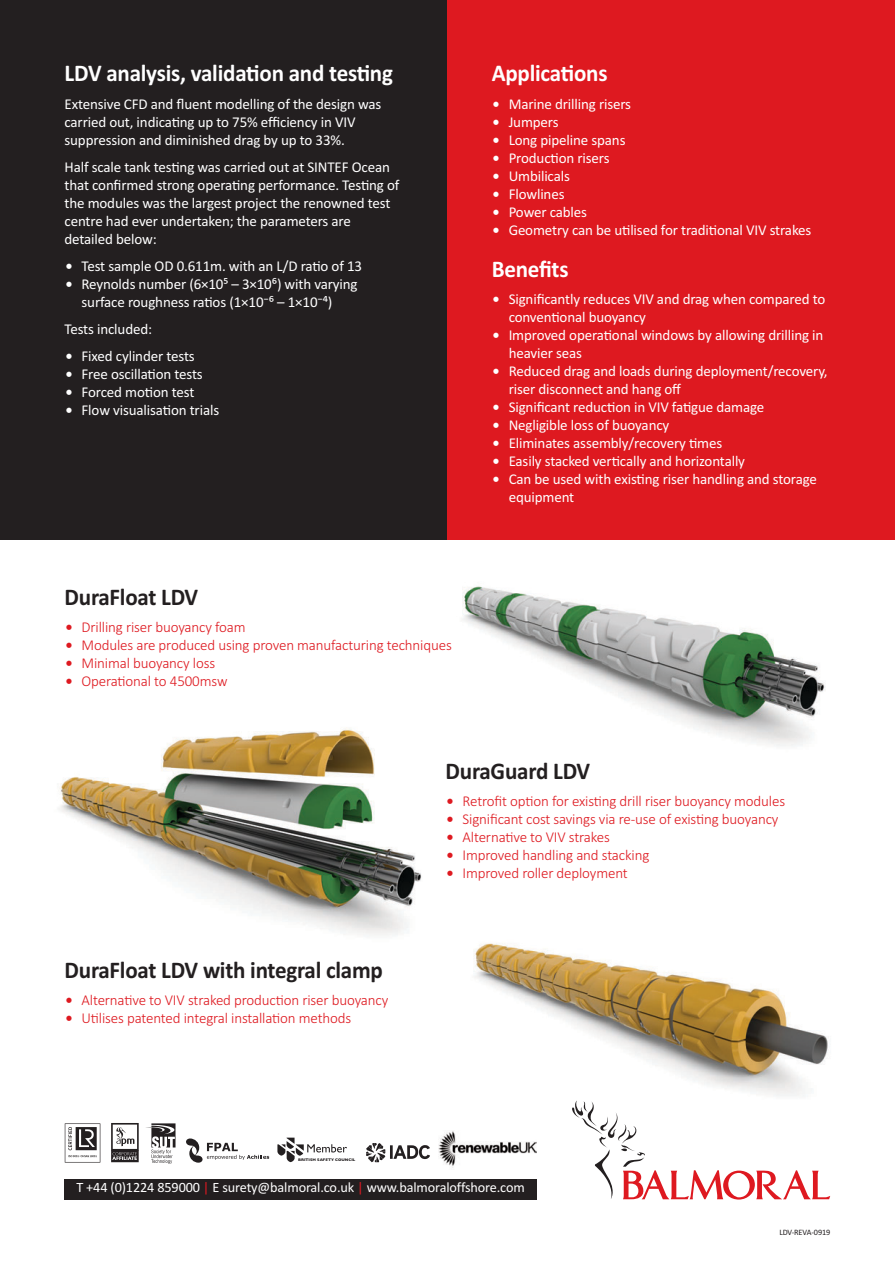
<style>
.page{position:relative;width:895px;height:1267px;background:#fff}
.page>*{position:absolute;margin:0;border:0;box-sizing:border-box;transform-origin:0 0}
.t1{font:700 24px "Calibri";letter-spacing:-.01em;color:#231f20;scale:.96 1}
.t2{font:700 24px "Calibri";letter-spacing:-.01em;color:#fff;scale:.96 1}
.t3{font:15px/18px "Calibri";letter-spacing:-.01em;color:#fff}
.t4{font:300 15px "Calibri";letter-spacing:-.01em;color:#de1920}
.t5{font:14.25px "Calibri";letter-spacing:-.01em;color:#fff}
.t6{font:8.25px "Calibri";letter-spacing:-.01em;color:#231f20}
.t7{font:700 3.75px "Gill Sans";color:#231f20;scale:1.05 1}
.s1{font-weight:700}
.s2{color:#de1920}
</style>
<div class="page">
<img style="left:462px;top:586px;width:364px;height:160px">
<img style="left:59px;top:727px;width:363px;height:208px">
<img style="left:473px;top:943px;width:355px;height:153px">
<div style="left:0;top:0;width:447px;height:540px;background:#231f20"></div>
<div style="left:447px;top:0;width:447px;height:540px;background:#de1920"></div>
<svg style="left:572px;top:1100px;width:258px;height:99px"></svg>
<svg style="left:366px;top:1143px;width:64px;height:19px"></svg>
<svg style="left:186px;top:1138px;width:83px;height:24px"></svg>
<svg style="left:277px;top:1137px;width:70px;height:25px"></svg>
<svg style="left:65px;top:1123px;width:35px;height:39px"></svg>
<svg style="left:111px;top:1123px;width:28px;height:39px"></svg>
<svg style="left:146px;top:1123px;width:29px;height:40px"></svg>
<img style="left:438px;top:1131px;width:98px;height:37px">
<div style="left:65px;top:1178px;width:471px;height:21px;background:#231f20"></div>
<h1 class="t2" style="left:65px;top:65px;width:343px">LDV analysis, validation and testing</h1>
<p class="t3" style="left:65px;top:96px;width:318px">Extensive CFD and fluent modelling of the design was carried out, indicating up to 75% efficiency in VIV suppression and diminished drag by up to 33%.</p>
<p class="t3" style="left:65px;top:159px;width:336px">Half scale tank testing was carried out at SINTEF Ocean that confirmed strong operating performance. Testing of the modules was the largest project the renowned test centre had ever undertaken; the parameters are detailed below:</p>
<p class="t3" style="left:66px;top:258px;width:298px"><span class="s1">•</span> Test sample OD 0.611m. with an L/D ratio of 13</p>
<p class="t3" style="left:82px;top:276px;width:277px;text-indent:-16px"><span class="s1">•</span> Reynolds number (6×10⁵ – 3×10⁶) with varying surface roughness ratios (1×10⁻⁶ – 1×10⁻⁴)</p>
<p class="t3" style="left:65px;top:321px;width:89px">Tests included:</p>
<p class="t3" style="left:66px;top:348px;width:131px"><span class="s1">•</span> Fixed cylinder tests</p>
<p class="t3" style="left:66px;top:366px;width:139px"><span class="s1">•</span> Free oscillation tests</p>
<p class="t3" style="left:66px;top:384px;width:130px"><span class="s1">•</span> Forced motion test</p>
<p class="t3" style="left:66px;top:402px;width:155px"><span class="s1">•</span> Flow visualisation trials</p>
<h1 class="t1" style="left:65px;top:589px;width:141px">DuraFloat LDV</h1>
<p class="t4" style="left:66px;top:622px;width:181px"><span class="s1">•</span> Drilling riser buoyancy foam</p>
<p class="t4" style="left:66px;top:640px;width:388px"><span class="s1">•</span> Modules are produced using proven manufacturing techniques</p>
<p class="t4" style="left:66px;top:658px;width:151px"><span class="s1">•</span> Minimal buoyancy loss</p>
<p class="t4" style="left:66px;top:676px;width:163px"><span class="s1">•</span> Operational to 4500msw</p>
<h1 class="t2" style="left:491px;top:65px;width:122px">Applications</h1>
<p class="t3" style="left:492px;top:96px;width:140px"><span class="s1">•</span> Marine drilling risers</p>
<p class="t3" style="left:492px;top:114px;width:67px"><span class="s1">•</span> Jumpers</p>
<p class="t3" style="left:492px;top:132px;width:134px"><span class="s1">•</span> Long pipeline spans</p>
<p class="t3" style="left:492px;top:150px;width:118px"><span class="s1">•</span> Production risers</p>
<p class="t3" style="left:492px;top:168px;width:79px"><span class="s1">•</span> Umbilicals</p>
<p class="t3" style="left:492px;top:186px;width:73px"><span class="s1">•</span> Flowlines</p>
<p class="t3" style="left:492px;top:204px;width:96px"><span class="s1">•</span> Power cables</p>
<p class="t3" style="left:492px;top:222px;width:320px"><span class="s1">•</span> Geometry can be utilised for traditional VIV strakes</p>
<h1 class="t2" style="left:491px;top:260px;width:82px">Benefits</h1>
<p class="t3" style="left:508px;top:291px;width:318px;text-indent:-16px"><span class="s1">•</span> Significantly reduces VIV and drag when compared to conventional buoyancy</p>
<p class="t3" style="left:508px;top:327px;width:316px;text-indent:-16px"><span class="s1">•</span> Improved operational windows by allowing drilling in heavier seas</p>
<p class="t3" style="left:508px;top:363px;width:320px;text-indent:-16px"><span class="s1">•</span> Reduced drag and loads during deployment/recovery, riser disconnect and hang off</p>
<p class="t3" style="left:492px;top:399px;width:273px"><span class="s1">•</span> Significant reduction in VIV fatigue damage</p>
<p class="t3" style="left:492px;top:417px;width:178px"><span class="s1">•</span> Negligible loss of buoyancy</p>
<p class="t3" style="left:492px;top:435px;width:231px"><span class="s1">•</span> Eliminates assembly/recovery times</p>
<p class="t3" style="left:492px;top:453px;width:254px"><span class="s1">•</span> Easily stacked vertically and horizontally</p>
<p class="t3" style="left:508px;top:471px;width:310px;text-indent:-16px"><span class="s1">•</span> Can be used with existing riser handling and storage equipment</p>
<h1 class="t1" style="left:65px;top:961px;width:333px">DuraFloat LDV with integral clamp</h1>
<p class="t4" style="left:66px;top:994px;width:324px"><span class="s1">•</span> Alternative to VIV straked production riser buoyancy</p>
<p class="t4" style="left:66px;top:1012px;width:287px"><span class="s1">•</span> Utilises patented integral installation methods</p>
<h1 class="t1" style="left:445px;top:762px;width:152px">DuraGuard LDV</h1>
<p class="t4" style="left:446px;top:795px;width:340px"><span class="s1">•</span> Retrofit option for existing drill riser buoyancy modules</p>
<p class="t4" style="left:446px;top:813px;width:333px"><span class="s1">•</span> Significant cost savings via re-use of existing buoyancy</p>
<p class="t4" style="left:446px;top:831px;width:165px"><span class="s1">•</span> Alternative to VIV strakes</p>
<p class="t4" style="left:446px;top:849px;width:204px"><span class="s1">•</span> Improved handling and stacking</p>
<p class="t4" style="left:446px;top:867px;width:183px"><span class="s1">•</span> Improved roller deployment</p>
<p class="t7" style="left:298px;top:1157px;width:56px">BRITISH SAFETY COUNCIL</p>
<p class="t5" style="left:76px;top:1182px;width:450px">T +44 (0)1224 859000 <span class="s2">|</span> E surety@balmoral.co.uk <span class="s2">|</span> www.balmoraloffshore.com</p>
<p class="t6" style="left:779px;top:1229px;width:53px">LDV‐REVA‐0919</p>
</div>
